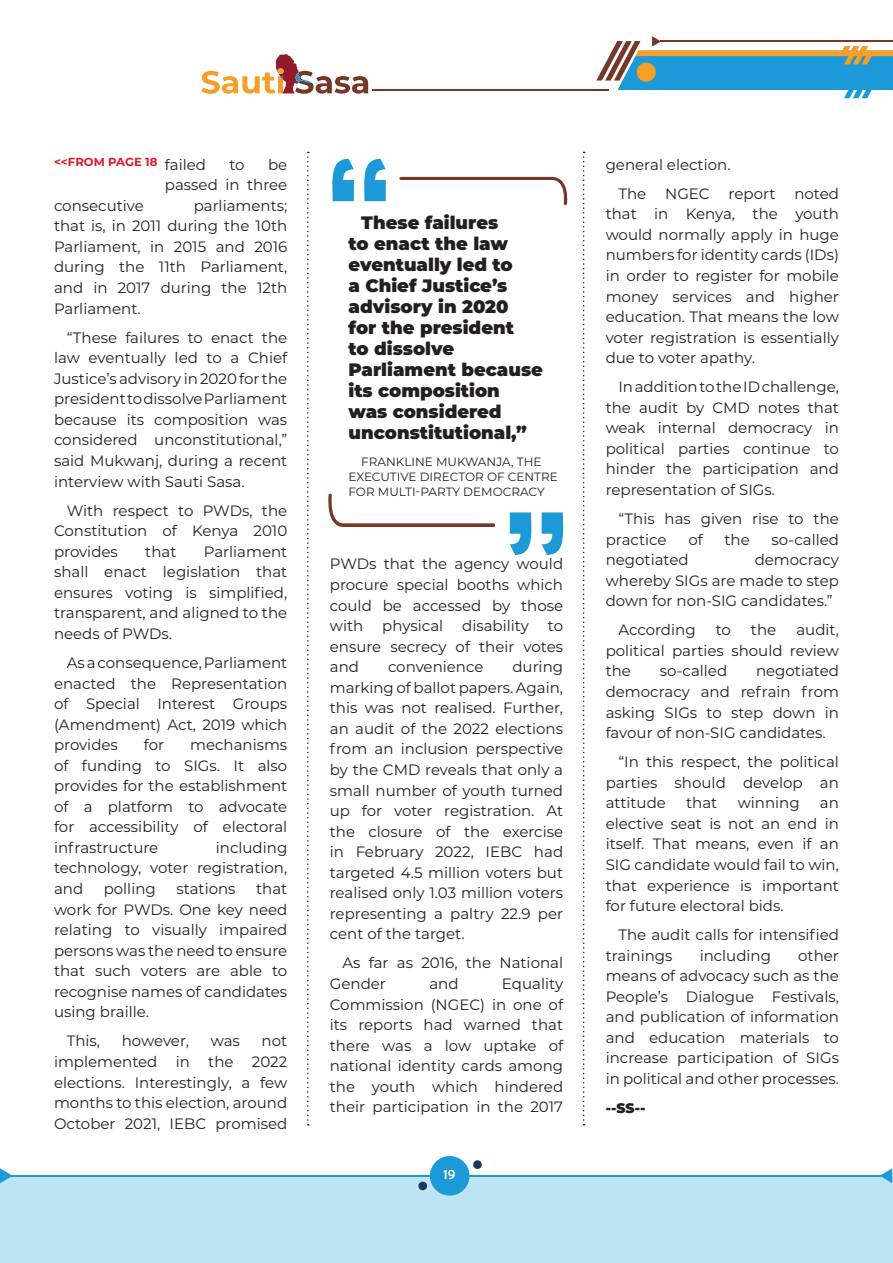
<style>
.page{position:relative;width:893px;height:1263px;background:#fff}
.page>*{position:absolute;margin:0;border:0;box-sizing:border-box;transform-origin:0 0}
.t1{font:900 18px/21px "Montserrat";color:#231f20}
.t2{font:15px/20.5px "Montserrat";color:#231f20;text-align:justify}
.t3{font:15px "Berlin Sans FB";color:#fff}
.t4{font:900 13.8px "Montserrat";color:#231f20}
.t5{font:12px/15px "Montserrat";color:#231f20}
.t6{font:700 11.7px "Montserrat";color:#e01a29}
</style>
<div class="page">
<svg style="left:596px;top:36px;width:297px;height:62px"></svg>
<hr style="left:372px;top:89px;width:236px;height:2px;background:#753826">
<div style="left:637px;top:63px;width:19px;height:19px;background:#f79e27;border-radius:50%"></div>
<svg style="left:201px;top:54px;width:167px;height:40px"></svg>
<div style="left:0;top:1176px;width:893px;height:87px;background:#bde4f5"></div>
<hr style="left:11px;top:1175px;width:870px;height:1px;background:#1b9ad7">
<svg style="left:0;top:1168px;width:13px;height:15px"></svg>
<svg style="left:880px;top:1168px;width:12px;height:15px"></svg>
<div style="left:430px;top:1156px;width:39px;height:39px;background:#1b9ad7;border-radius:50%"></div>
<div style="left:473px;top:1160px;width:9px;height:9px;background:#1c3563;border-radius:50%"></div>
<div style="left:418px;top:1182px;width:9px;height:8px;background:#1c3563;border-radius:50%"></div>
<svg style="left:307px;top:152px;width:2px;height:973px"></svg>
<svg style="left:583px;top:152px;width:2px;height:973px"></svg>
<svg style="left:332px;top:159px;width:54px;height:42px"></svg>
<svg style="left:399px;top:176px;width:169px;height:29px"></svg>
<svg style="left:510px;top:512px;width:53px;height:43px"></svg>
<svg style="left:328px;top:494px;width:167px;height:33px"></svg>
<p class="t6" style="left:54px;top:154px;width:105px">&lt;&lt;FROM PAGE 18</p>
<p class="t2" style="left:165px;top:154px;width:43px">failed</p>
<p class="t2" style="left:229px;top:154px;width:17px">to</p>
<p class="t2" style="left:165px;top:154px;width:124px;text-align:right">be<br>passed in three</p>
<p class="t2" style="left:54px;top:195px;width:235px;text-indent:140px">parliaments; that is, in 2011 during the 10th Parliament, in 2015 and 2016 during the 11th Parliament, and in 2017 during the 12th Parliament.</p>
<p class="t2" style="left:54px;top:326px;width:235px;text-indent:13px">“These failures to enact the law eventually led to a Chief Justice’s advisory in 2020 for the president to dissolve Parliament because its composition was considered unconstitutional,” said Mukwanj, during a recent interview with Sauti Sasa.</p>
<p class="t2" style="left:54px;top:499px;width:235px;text-indent:13px">With respect to PWDs, the Constitution of Kenya 2010 provides</p>
<p class="t2" style="left:54px;top:195px;width:91px">consecutive</p>
<p class="t2" style="left:54px;top:540px;width:235px;text-indent:150px">Parliament shall enact legislation that ensures voting is simplified, transparent, and aligned to the needs of PWDs.</p>
<p class="t2" style="left:54px;top:652px;width:235px;text-indent:13px">As a consequence, Parliament enacted the Representation of Special Interest Groups (Amendment) Act, 2019 which provides</p>
<p class="t2" style="left:145px;top:540px;width:33px">that</p>
<p class="t2" style="left:144px;top:734px;width:22px">for</p>
<p class="t2" style="left:54px;top:734px;width:235px;text-indent:136px">mechanisms of funding to SIGs. It also provides for the establishment of a platform to advocate for accessibility of electoral infrastructure</p>
<p class="t2" style="left:54px;top:837px;width:235px;text-indent:162px">including technology, voter registration, and</p>
<p class="t2" style="left:54px;top:878px;width:235px;text-indent:202px">that work for PWDs. One key need relating to visually impaired persons was the need to ensure that such voters are able to recognise names of candidates using braille.</p>
<p class="t2" style="left:67px;top:1030px;width:35px">This,</p>
<p class="t2" style="left:122px;top:1030px;width:69px">however,</p>
<p class="t2" style="left:211px;top:1030px;width:31px">was</p>
<p class="t2" style="left:104px;top:878px;width:54px">polling</p>
<p class="t2" style="left:176px;top:878px;width:61px">stations</p>
<p class="t2" style="left:54px;top:1030px;width:235px;text-indent:208px">not implemented in the 2022 elections. Interestingly, a few months to this election, around October 2021, IEBC promised</p>
<p class="t1" style="left:348px;top:211px;width:196px;text-indent:13px">These failures<br>to enact the law eventually led to<br>a Chief Justice’s advisory in 2020<br>for the president<br>to dissolve<br>Parliament because its composition was considered unconstitutional,”</p>
<p class="t5" style="left:348px;top:454px;width:211px;text-indent:13px">FRANKLINE MUKWANJA, THE<br>EXECUTIVE DIRECTOR OF CENTRE<br>FOR MULTI-PARTY DEMOCRACY</p>
<p class="t2" style="left:330px;top:553px;width:235px">PWDs that the agency would procure special booths which could be accessed by those with</p>
<p class="t2" style="left:382px;top:615px;width:62px">physical</p>
<p class="t2" style="left:462px;top:615px;width:68px">disability</p>
<p class="t2" style="left:330px;top:615px;width:235px;text-indent:218px">to ensure secrecy of their votes and</p>
<p class="t2" style="left:330px;top:656px;width:235px;text-indent:183px">during marking of ballot papers. Again, this was not realised. Further, an audit of the 2022 elections from an inclusion perspective by the CMD reveals that only a small number of youth turned up for voter registration. At the closure of the exercise in February 2022, IEBC had targeted 4.5 million voters but realised only 1.03 million voters representing a paltry 22.9 per cent of the target.</p>
<p class="t2" style="left:330px;top:952px;width:235px;text-indent:13px">As far as 2016, the National<br>Gender</p>
<p class="t2" style="left:388px;top:656px;width:97px">convenience</p>
<p class="t2" style="left:330px;top:973px;width:235px;text-indent:172px">Equality Commission (NGEC) in one of its reports had warned that there was a low uptake of national identity cards among the youth which hindered their participation in the 2017</p>
<p class="t2" style="left:429px;top:973px;width:31px">and</p>
<p class="t3" style="left:444px;top:1165px;width:13px">19</p>
<p class="t2" style="left:618px;top:149px;width:114px;line-height:29.1px;text-indent:-13px">general election.<br>The</p>
<p class="t2" style="left:606px;top:183px;width:235px;text-indent:189px">noted that in Kenya, the youth would normally apply in huge numbers for identity cards (IDs) in order to register for mobile money services and higher education. That means the low voter registration is essentially due to voter apathy.</p>
<p class="t2" style="left:606px;top:376px;width:235px;text-indent:13px">In addition to the ID challenge, the audit by CMD notes that weak internal democracy in political parties continue to hinder the participation and representation of SIGs.</p>
<p class="t2" style="left:606px;top:508px;width:235px;text-indent:13px">“This has given rise to the practice</p>
<p class="t2" style="left:665px;top:183px;width:46px">NGEC</p>
<p class="t2" style="left:729px;top:183px;width:48px">report</p>
<p class="t2" style="left:688px;top:528px;width:16px">of</p>
<p class="t2" style="left:725px;top:528px;width:27px">the</p>
<p class="t2" style="left:772px;top:528px;width:69px">so-called</p>
<p class="t2" style="left:606px;top:549px;width:235px;text-indent:149px">democracy whereby SIGs are made to step down for non-SIG candidates.”</p>
<p class="t2" style="left:618px;top:619px;width:79px">According</p>
<p class="t2" style="left:716px;top:619px;width:17px">to</p>
<p class="t2" style="left:751px;top:619px;width:27px">the</p>
<p class="t2" style="left:606px;top:549px;width:84px">negotiated</p>
<p class="t2" style="left:606px;top:619px;width:235px;text-indent:191px">audit, political parties should review the</p>
<p class="t2" style="left:606px;top:660px;width:235px;text-indent:150px">negotiated democracy and refrain from asking SIGs to step down in favour of non-SIG candidates.</p>
<p class="t2" style="left:606px;top:751px;width:235px;text-indent:13px">“In this respect, the political parties should develop an attitude</p>
<p class="t2" style="left:660px;top:660px;width:69px">so-called</p>
<p class="t2" style="left:686px;top:792px;width:33px">that</p>
<p class="t2" style="left:738px;top:792px;width:64px">winning</p>
<p class="t2" style="left:606px;top:792px;width:235px;text-indent:214px">an elective seat is not an end in itself. That means, even if an SIG candidate would fail to win, that experience is important for future electoral bids.</p>
<p class="t2" style="left:606px;top:924px;width:235px;text-indent:13px">The audit calls for intensified trainings</p>
<p class="t2" style="left:606px;top:944px;width:235px;text-indent:193px">other means of advocacy such as the People’s Dialogue Festivals, and publication of information and education materials to increase participation of SIGs in political and other processes.</p>
<p class="t4" style="left:606px;top:1098px;width:41px">--SS--</p>
<p class="t2" style="left:700px;top:944px;width:73px">including</p>
</div>
